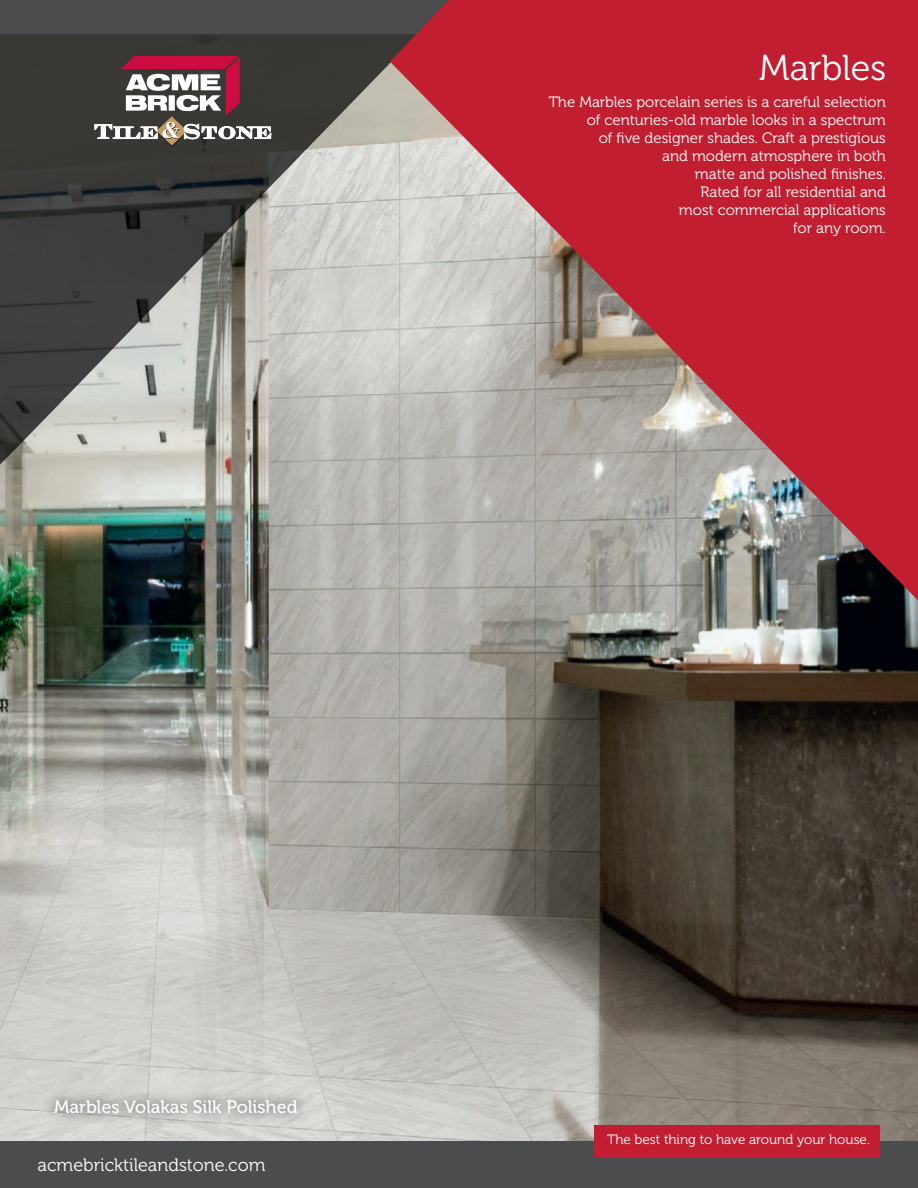
<style>
.page{position:relative;width:918px;height:1188px;background:#fff}
.page>*{position:absolute;margin:0;border:0;box-sizing:border-box;transform-origin:0 0}
.t1{font:36px "Museo 300";color:#fff}
.t2{font:18px "Museo 500";color:#fff}
.t3{font:18px "Museo 300";color:#fff}
.t4{font:15px/18px "Museo 300";color:#fff;text-align:right}
.t5{font:13.5px "Museo 300";color:#fff}
</style>
<div class="page">
<img style="left:0;top:478px;width:918px;height:664px">
<svg style="left:0;top:0;width:390px;height:478px;background:#7c7c78"></svg>
<svg style="left:390px;top:0;width:528px;height:600px;background:#b85f66"></svg>
<div style="left:43px;top:1087px;width:266px;height:38px;background:#231f20;opacity:.88"></div>
<div style="left:0;top:1142px;width:918px;height:46px;background:#4b4c4d"></div>
<div style="left:594px;top:1125px;width:286px;height:32px;background:#c11f31"></div>
<svg style="left:94px;top:56px;width:178px;height:91px"></svg>
<h1 class="t1" style="left:759px;top:48px;width:129px">Marbles</h1>
<p class="t4" style="left:549px;top:94px;width:339px">The Marbles porcelain series is a careful selection of centuries-old marble looks in a spectrum<br>of five designer shades. Craft a prestigious<br>and modern atmosphere in both<br>matte and polished finishes.<br>Rated for all residential and<br>most commercial applications<br>for any room.</p>
<p class="t2" style="left:54px;top:1096px;width:245px">Marbles Volakas Silk Polished</p>
<p class="t3" style="left:38px;top:1155px;width:229px">acmebricktileandstone.com</p>
<p class="t5" style="left:607px;top:1132px;width:264px">The best thing to have around your house.</p>
</div>
